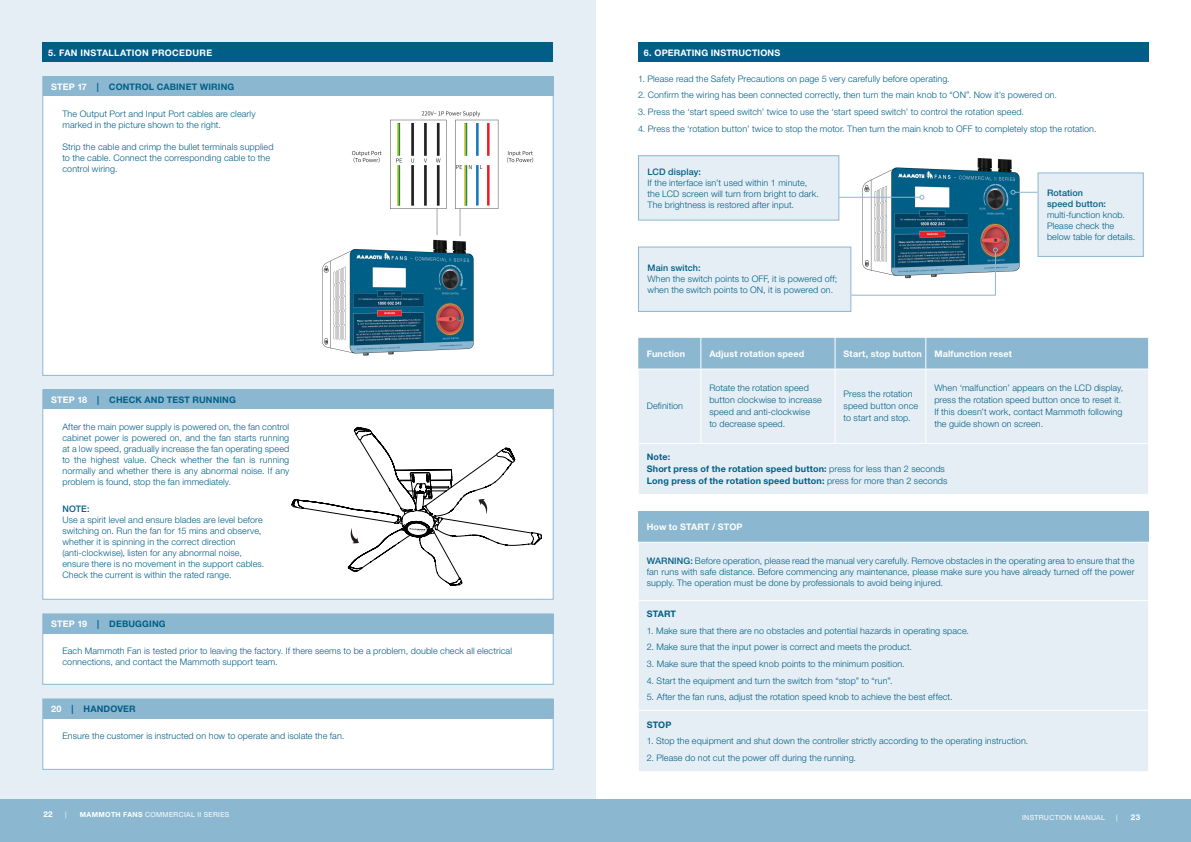
<style>
.page{position:relative;width:1191px;height:842px;background:#fff}
.page>*{position:absolute;margin:0;border:0;box-sizing:border-box;transform-origin:0 0}
.BODY{font:300 9px/11px "Helvetica Neue LT Std";letter-spacing:.01em;color:#015f87}
.SUB_HEAD{font:300 9px/11px "Helvetica Neue LT Std";letter-spacing:.01em;color:#015f87}
.t1{font:700 9px/12px "Helvetica Neue LT Std";letter-spacing:.015em;color:#015f87}
.HEADING{font:700 9px "Helvetica Neue LT Std";letter-spacing:.02em;color:#fff}
.HEADING-2{font:700 9px "Helvetica Neue LT Std";letter-spacing:.04em;color:#fff}
.t2{font:700 8px "Helvetica Neue LT Std";color:#fff}
.t3{font:7px "Helvetica Neue LT Std";letter-spacing:.045em;color:#fff}
.s1{color:#fff}
.s2{font-weight:500}
.s3{font-weight:700}
.s4{font-weight:300}
</style>
<div class="page">
<div style="left:595px;top:799px;width:596px;height:43px;background:#8bb8d0"></div>
<div style="left:0;top:799px;width:595px;height:43px;background:#8bb8d0"></div>
<div style="left:0;top:0;width:595px;height:798px;background:#e5eef4"></div>
<div style="left:638px;top:43px;width:510px;height:19px;background:#015f87"></div>
<div style="left:43px;top:43px;width:510px;height:19px;background:#015f87"></div>
<div style="left:43px;top:77px;width:510px;height:299px;background:#fff;border:1px solid #8bb8d0"></div>
<div style="left:43px;top:77px;width:510px;height:19px;background:#8bb8d0"></div>
<img style="left:322px;top:111px;width:212px;height:245px">
<div style="left:43px;top:614px;width:510px;height:70px;background:#fff"></div>
<div style="left:43px;top:614px;width:510px;height:19px;background:#8bb8d0"></div>
<div style="left:43px;top:699px;width:510px;height:71px;background:#fff;border:1px solid #8bb8d0"></div>
<div style="left:43px;top:699px;width:510px;height:19px;background:#8bb8d0"></div>
<div style="left:638px;top:338px;width:510px;height:31px;background:#8bb8d0"></div>
<div style="left:639px;top:370px;width:509px;height:124px;background:#e5eef4"></div>
<hr style="left:700px;top:369px;width:1px;height:74px;background:#fff">
<hr style="left:835px;top:369px;width:1px;height:74px;background:#fff">
<hr style="left:925px;top:369px;width:1px;height:74px;background:#fff">
<hr style="left:638px;top:443px;width:63px;height:1px;background:#fff">
<hr style="left:701px;top:443px;width:134px;height:1px;background:#fff">
<hr style="left:835px;top:443px;width:90px;height:1px;background:#fff">
<hr style="left:925px;top:443px;width:223px;height:1px;background:#fff">
<hr style="left:700px;top:338px;width:1px;height:31px;background:#fff">
<hr style="left:835px;top:338px;width:1px;height:31px;background:#fff">
<hr style="left:925px;top:338px;width:1px;height:31px;background:#fff">
<div style="left:638px;top:511px;width:510px;height:31px;background:#8bb8d0"></div>
<div style="left:639px;top:543px;width:509px;height:228px;background:#e5eef4"></div>
<hr style="left:638px;top:600px;width:510px;height:1px;background:#fff">
<hr style="left:638px;top:710px;width:510px;height:1px;background:#fff">
<div style="left:43px;top:390px;width:510px;height:209px;background:#fff"></div>
<svg style="left:297px;top:426px;width:235px;height:373px"></svg>
<svg style="left:297px;top:427px;width:245px;height:159px"></svg>
<svg style="left:291px;top:439px;width:155px;height:138px"></svg>
<img style="left:851px;top:158px;width:169px;height:114px">
<hr style="left:838px;top:197px;width:82px;height:1px;background:#8bb8d0">
<svg style="left:919px;top:195px;width:5px;height:5px"></svg>
<svg style="left:851px;top:248px;width:147px;height:48px"></svg>
<div style="left:638px;top:156px;width:201px;height:64px;background:#e5eef4"></div>
<div style="left:638px;top:155px;width:201px;height:66px;border:1px solid #8bb8d0"></div>
<div style="left:1038px;top:173px;width:105px;height:83px;background:#e5eef4"></div>
<div style="left:1037px;top:172px;width:106px;height:85px;border:1px solid #8bb8d0"></div>
<div style="left:638px;top:247px;width:213px;height:64px;background:#e5eef4"></div>
<div style="left:638px;top:247px;width:213px;height:65px;border:1px solid #8bb8d0"></div>
<svg style="left:1010px;top:190px;width:27px;height:5px"></svg>
<div style="left:43px;top:390px;width:510px;height:19px;background:#8bb8d0"></div>
<p class="HEADING-2" style="left:48px;top:47px;width:166px">5. FAN INSTALLATION PROCEDURE</p>
<p class="HEADING" style="left:643px;top:47px;width:138px">6. OPERATING INSTRUCTIONS</p>
<p class="t1" style="left:51px;top:80px;width:184px"><span class="s1">STEP 17</span> | CONTROL CABINET WIRING</p>
<p class="SUB_HEAD" style="left:638px;top:73px;width:313px">1. Please read the Safety Precautions on page 5 very carefully before operating.</p>
<p class="SUB_HEAD" style="left:638px;top:89px;width:420px">2. Confirm the wiring has been connected correctly, then turn the main knob to “ON”. Now it’s powered on.</p>
<p class="SUB_HEAD" style="left:638px;top:106px;width:387px">3. Press the ‘start speed switch’ twice to use the ‘start speed switch’ to control the rotation speed.</p>
<p class="SUB_HEAD" style="left:638px;top:123px;width:460px">4. Press the ‘rotation button’ twice to stop the motor. Then turn the main knob to OFF to completely stop the rotation.</p>
<p class="BODY" style="left:62px;top:108px;width:195px">The Output Port and Input Port cables are clearly marked in the picture shown to the right.</p>
<p class="BODY" style="left:62px;top:141px;width:213px">Strip the cable and crimp the bullet terminals supplied to the cable. Connect the corresponding cable to the control wiring.</p>
<p class="SUB_HEAD" style="left:647px;top:166px;width:173px"><span class="s2">LCD display:<br></span>If the interface isn’t used within 1 minute, the LCD screen will turn from bright to dark.<br>The brightness is restored after input.</p>
<p class="SUB_HEAD" style="left:1047px;top:187px;width:90px"><span class="s2">Rotation<br>speed button: </span>multi-function knob.<br>Please check the below table for details.</p>
<p class="SUB_HEAD" style="left:647px;top:263px;width:191px"><span class="s2">Main switch:<br></span>When the switch points to OFF, it is powered off; when the switch points to ON, it is powered on.</p>
<p class="t1" style="left:51px;top:393px;width:186px"><span class="s1">STEP 18</span> | CHECK AND TEST RUNNING</p>
<p class="BODY" style="left:62px;top:421px;width:228px;text-align:justify">After the main power supply is powered on, the fan control cabinet power is powered on, and the fan starts running at a low speed, gradually increase the fan operating speed to the highest value. Check whether the fan is running normally and whether there is any abnormal noise. If any problem is found, stop the fan immediately.</p>
<p class="BODY" style="left:62px;top:503px;width:203px"><span class="s2">NOTE:<br></span>Use a spirit level and ensure blades are level before switching on. Run the fan for 15 mins and observe, whether it is spinning in the correct direction (anti-clockwise), listen for any abnormal noise, ensure there is no movement in the support cables.<br>Check the current is within the rated range.</p>
<p class="t1" style="left:51px;top:617px;width:116px"><span class="s1">STEP 19</span> | DEBUGGING</p>
<p class="BODY" style="left:62px;top:645px;width:451px">Each Mammoth Fan is tested prior to leaving the factory. If there seems to be a problem, double check all electrical connections, and contact the Mammoth support team.</p>
<p class="t1" style="left:51px;top:702px;width:86px"><span class="s1">20</span> | HANDOVER</p>
<p class="BODY" style="left:62px;top:730px;width:283px">Ensure the customer is instructed on how to operate and isolate the fan.</p>
<p class="t2" style="left:43px;top:809px;width:11px">22</p>
<p class="t3" style="left:65px;top:811px;width:3px">|</p>
<p class="t3" style="left:80px;top:811px;width:151px"><span class="s3">MAMMOTH FANS</span> COMMERCIAL II SERIES</p>
<p class="HEADING" style="left:647px;top:348px;width:40px">Function</p>
<p class="HEADING" style="left:709px;top:348px;width:97px">Adjust rotation speed</p>
<p class="HEADING" style="left:843px;top:348px;width:80px">Start, stop button</p>
<p class="HEADING" style="left:934px;top:348px;width:79px">Malfunction reset</p>
<p class="BODY" style="left:709px;top:382px;width:114px;line-height:12px">Rotate the rotation speed button clockwise to increase speed and anti-clockwise<br>to decrease speed.</p>
<p class="BODY" style="left:843px;top:388px;width:76px;line-height:12px">Press the rotation speed button once to start and stop.</p>
<p class="BODY" style="left:934px;top:382px;width:190px;line-height:12px">When ‘malfunction’ appears on the LCD display, press the rotation speed button once to reset it.<br>If this doesn’t work, contact Mammoth following the guide shown on screen.</p>
<p class="t1" style="left:647px;top:451px;width:302px">Note:<br>Short press of the rotation speed button: <span class="s4">press for less than 2 seconds<br></span>Long press of the rotation speed button: <span class="s4">press for more than 2 seconds</span></p>
<p class="HEADING" style="left:647px;top:521px;width:97px">How to START / STOP</p>
<p class="BODY" style="left:647px;top:555px;width:489px;text-align:justify"><span class="s2">WARNING:</span> Before operation, please read the manual very carefully. Remove obstacles in the operating area to ensure that the fan runs with safe distance. Before commencing any maintenance, please make sure you have already turned off the power supply. The operation must be done by professionals to avoid being injured.</p>
<p class="t1" style="left:647px;top:607px;width:31px">START</p>
<p class="BODY" style="left:647px;top:625px;width:324px">1. Make sure that there are no obstacles and potential hazards in operating space.</p>
<p class="BODY" style="left:647px;top:641px;width:267px">2. Make sure that the input power is correct and meets the product.</p>
<p class="BODY" style="left:647px;top:658px;width:259px">3. Make sure that the speed knob points to the minimum position.</p>
<p class="BODY" style="left:647px;top:675px;width:247px">4. Start the equipment and turn the switch from “stop” to “run”.</p>
<p class="BODY" style="left:647px;top:691px;width:307px">5. After the fan runs, adjust the rotation speed knob to achieve the best effect.</p>
<p class="t1" style="left:647px;top:718px;width:26px">STOP</p>
<p class="BODY" style="left:647px;top:735px;width:383px">1. Stop the equipment and shut down the controller strictly according to the operating instruction.</p>
<p class="BODY" style="left:647px;top:752px;width:211px">2. Please do not cut the power off during the running.</p>
<p class="BODY" style="left:647px;top:400px;width:38px">Definition</p>
<p class="t3" style="left:1022px;top:813px;width:84px">INSTRUCTION MANUAL</p>
<p class="t3" style="left:1116px;top:813px;width:3px">|</p>
<p class="t2" style="left:1130px;top:812px;width:11px">23</p>
</div>
